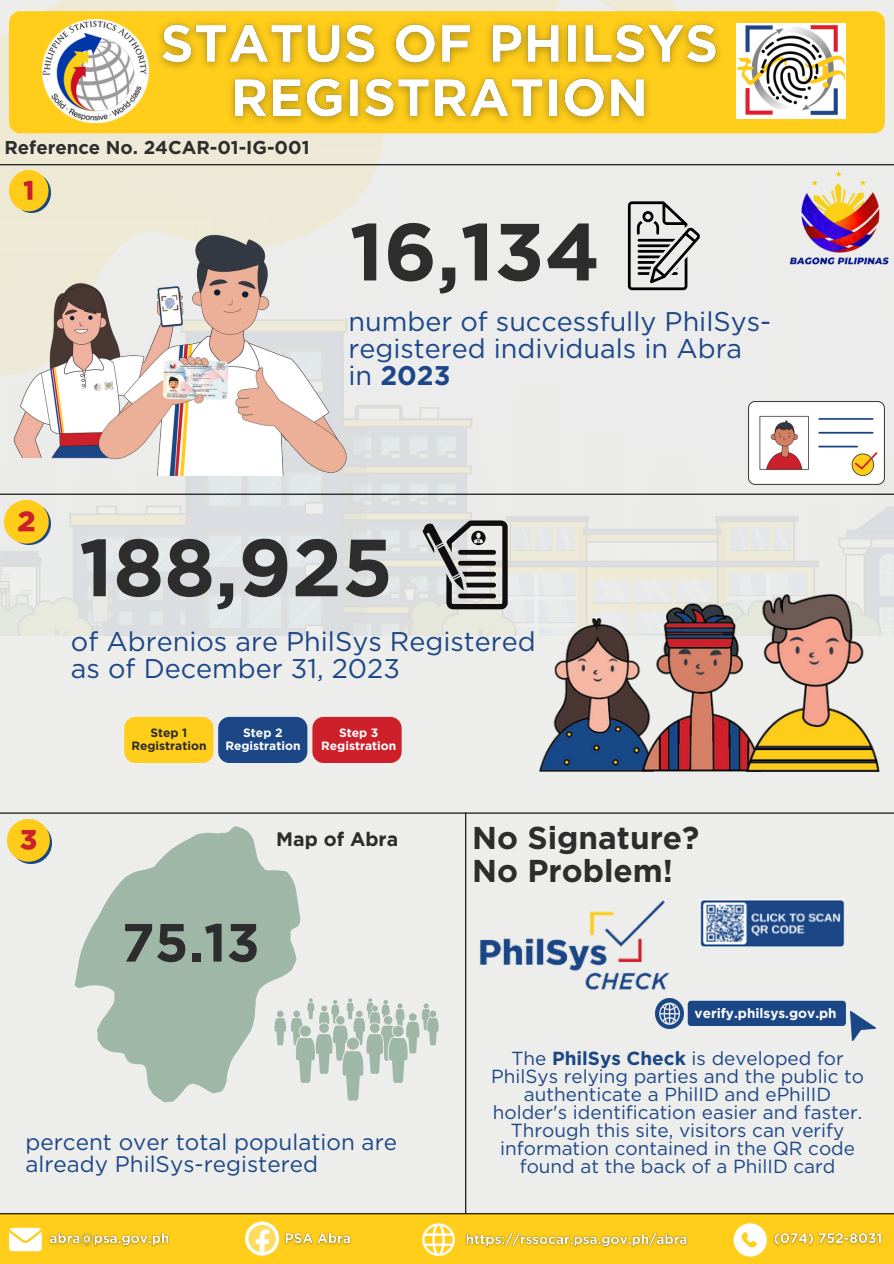
<style>
.page{position:relative;width:894px;height:1264px;background:#fff}
.page>*{position:absolute;margin:0;border:0;box-sizing:border-box;transform-origin:0 0}
.t1{font:700 80.85px "Gotham";color:#2d2d2d}
.t2{font:700 53.7px "Gotham";color:#2d2d2d}
.t3{font:700 31.5px "Gotham";color:#2d2d2d}
.t4{font:27px/27px "Gotham";color:#1c4787}
.t5{font:22.5px/22.5px "Gotham";color:#1c4787}
.t6{font:700 19.5px "Gotham";color:#2d2d2d}
.t7{font:18.9px/18px "Gotham";color:#1c4787;text-align:center}
.t8{font:700 18.6px "Gotham";color:#2d2d2d}
.t9{font:700 13.5px "Gotham";color:#fff}
.t10{font:700 12px/12.3px "Gotham";color:#fff;text-align:center}
.t11{font:700 12px/12.3px "Gotham";color:#2d2d2d;text-align:center}
.s1{font-weight:700}
</style>
<div class="page">
<div style="left:0;top:0;width:893px;height:1263px;background:#ededeb"></div>
<svg style="left:0;top:0;width:678px;height:89px;fill:#eee9d4"></svg>
<img style="left:0;top:89px;width:893px;height:546px">
<div style="left:9px;top:11px;width:875px;height:122px;background:#ffcd1a;border-radius:11px"></div>
<div style="left:736px;top:23px;width:109px;height:95px;background:#fff"></div>
<img style="left:43px;top:20px;width:104px;height:102px">
<img style="left:736px;top:25px;width:110px;height:94px">
<div style="left:0;top:1214px;width:893px;height:49px;background:#ffcd1a"></div>
<svg style="left:422px;top:1223px;width:33px;height:32px"></svg>
<svg style="left:9px;top:1227px;width:33px;height:24px"></svg>
<svg style="left:245px;top:1221px;width:34px;height:34px"></svg>
<svg style="left:733px;top:1223px;width:33px;height:33px"></svg>
<hr style="left:0;top:493px;width:893px;height:2px;background:#000">
<hr style="left:0;top:164px;width:893px;height:1px;background:#000">
<hr style="left:0;top:1213px;width:893px;height:1px;background:#000">
<img style="left:789px;top:171px;width:99px;height:93px">
<img style="left:0;top:173px;width:350px;height:302px">
<img style="left:9px;top:171px;width:42px;height:41px">
<img style="left:748px;top:401px;width:136px;height:83px">
<hr style="left:0;top:812px;width:893px;height:1px;background:#000">
<img style="left:5px;top:500px;width:45px;height:44px">
<img style="left:539px;top:618px;width:103px;height:153px">
<img style="left:642px;top:603px;width:104px;height:168px">
<img style="left:746px;top:595px;width:133px;height:176px">
<svg style="left:627px;top:201px;width:72px;height:89px"></svg>
<svg style="left:422px;top:520px;width:85px;height:89px"></svg>
<hr style="left:458px;top:561px;width:38px;height:4px;background:#100f0d;border-radius:2px">
<hr style="left:458px;top:550px;width:38px;height:4px;background:#100f0d;border-radius:2px">
<div style="left:124px;top:717px;width:89px;height:46px;background:#ffcd1a;border-radius:11px"></div>
<div style="left:218px;top:717px;width:89px;height:46px;background:#1c4787;border-radius:11px"></div>
<div style="left:312px;top:717px;width:89px;height:46px;background:#cd202b;border-radius:11px"></div>
<img style="left:7px;top:819px;width:44px;height:44px">
<img style="left:480px;top:900px;width:190px;height:90px">
<svg style="left:75px;top:826px;width:225px;height:276px;fill:#9fb7a7"></svg>
<hr style="left:465px;top:812px;width:1px;height:401px;background:#000">
<img style="left:700px;top:899px;width:143px;height:47px">
<img style="left:655px;top:998px;width:28px;height:30px">
<div style="left:687px;top:1000px;width:158px;height:26px;background:#1c4787;border-radius:3px"></div>
<img style="left:850px;top:1011px;width:24px;height:29px">
<svg style="left:274px;top:998px;width:165px;height:102px"></svg>
<img style="left:147px;top:11px;width:587px;height:112px">
<img style="left:49px;top:1232px;width:121px;height:15px">
<img style="left:284px;top:1232px;width:67px;height:13px">
<img style="left:465px;top:1233px;width:223px;height:15px">
<img style="left:773px;top:1233px;width:109px;height:13px">
<p class="t8" style="left:5px;top:136px;width:306px">Reference No. 24CAR-01-IG-001</p>
<p class="t1" style="left:349px;top:203px;width:252px">16,134</p>
<p class="t4" style="left:348px;top:307px;width:424px">number of successfully PhilSys&shy;registered individuals in Abra in <span class="s1">2023</span></p>
<p class="t1" style="left:79px;top:518px;width:315px">188,925</p>
<p class="t4" style="left:71px;top:628px;width:466px">of Abrenios are PhilSys Registered as of December 31, 2023</p>
<p class="t11" style="left:131px;top:727px;width:77px">Step 1<br>Registration</p>
<p class="t10" style="left:225px;top:727px;width:77px">Step 2<br>Registration</p>
<p class="t10" style="left:321px;top:727px;width:77px">Step 3<br>Registration</p>
<p class="t6" style="left:276px;top:827px;width:123px">Map of Abra</p>
<p class="t2" style="left:121px;top:910px;width:140px">75.13</p>
<p class="t5" style="left:25px;top:1130px;width:373px">percent over total population are already PhilSys-registered</p>
<p class="t3" style="left:472px;top:818px;width:229px">No Signature?</p>
<p class="t3" style="left:472px;top:852px;width:202px">No Problem!</p>
<p class="t9" style="left:694px;top:1004px;width:143px">verify.philsys.gov.ph</p>
<p class="t7" style="left:491px;top:1049px;width:374px">The <span class="s1">PhilSys Check</span> is developed for PhilSys relying parties and the public to authenticate a PhilID and ePhilID holder's identification easier and faster.</p>
<p class="t7" style="left:500px;top:1121px;width:356px">Through this site, visitors can verify information contained in the QR code found at the back of a PhilID card</p>
</div>
